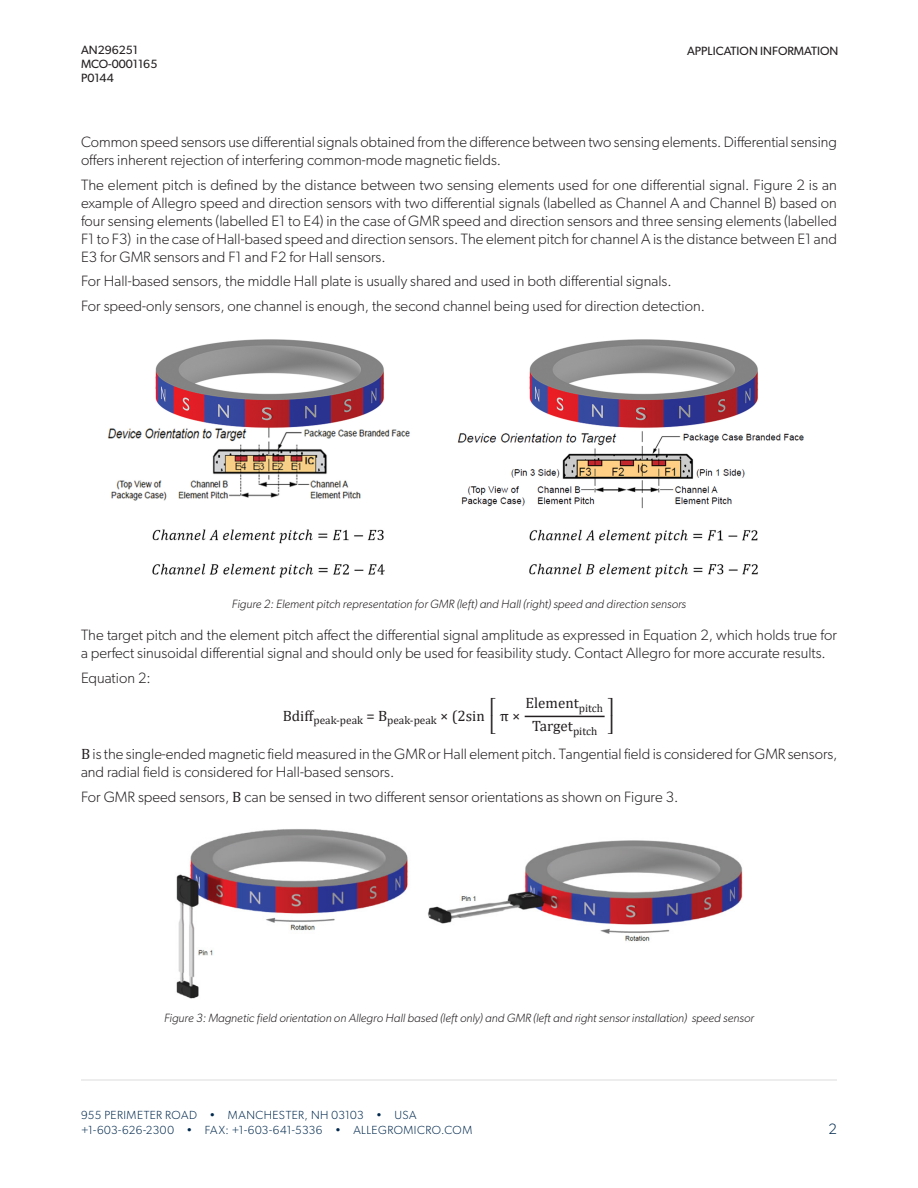
<style>
.page{position:relative;width:918px;height:1188px;background:#fff}
.page>*{position:absolute;margin:0;border:0;box-sizing:border-box;transform-origin:0 0}
.Body_Copy{font:300 15px/18px "Gibson";color:#231f20}
.Body_Copy-2{font:15px "Cambria";color:#231f20}
.t1{font:300 15px "Gibson";color:#00294e}
.t2{font:italic 300 12px "Gibson";color:#231f20}
.t3{font:12px/14.4px "Gibson";color:#231f20}
.t4{font:300 11.7px/15.6px "Gibson";letter-spacing:.04em;color:#00294e}
.Body_Copy-3{font:11.25px "Cambria";color:#231f20}
.s1{font-family:"Cambria";font-weight:400}
</style>
<div class="page">
<hr style="left:81px;top:1080px;width:756px;height:1px;background:#dcdddf">
<img style="left:107px;top:339px;width:697px;height:239px">
<hr style="left:525px;top:716px;width:80px;height:1px;background:#231f20">
<img style="left:176px;top:829px;width:567px;height:170px">
<p class="t3" style="left:81px;top:42px;width:59px">AN296251</p>
<p class="t3" style="left:687px;top:43px;width:153px">APPLICATION INFORMATION</p>
<p class="t3" style="left:81px;top:57px;width:78px">MCO-0001165<br>P0144</p>
<p class="Body_Copy" style="left:81px;top:133px;width:757px">Common speed sensors use differential signals obtained from the difference between two sensing elements. Differential sensing offers inherent rejection of interfering common-mode magnetic fields.</p>
<p class="Body_Copy" style="left:81px;top:175px;width:758px;text-align:justify">The element pitch is defined by the distance between two sensing elements used for one differential signal. Figure 2 is an example of Allegro speed and direction sensors with two differential signals (labelled as Channel A and Channel B) based on four sensing elements (labelled E1 to E4) in the case of GMR speed and direction sensors and three sensing elements (labelled F1 to F3) in the case of Hall-based speed and direction sensors. The element pitch for channel A is the distance between E1 and E3 for GMR sensors and F1 and F2 for Hall sensors.</p>
<p class="Body_Copy" style="left:81px;top:272px;width:592px">For Hall-based sensors, the middle Hall plate is usually shared and used in both differential signals.</p>
<p class="Body_Copy" style="left:81px;top:297px;width:626px">For speed-only sensors, one channel is enough, the second channel being used for direction detection.</p>
<p class="t2" style="left:232px;top:597px;width:456px">Figure 2: Element pitch representation for GMR (left) and Hall (right) speed and direction sensors</p>
<p class="Body_Copy" style="left:81px;top:626px;width:757px">The target pitch and the element pitch affect the differential signal amplitude as expressed in Equation 2, which holds true for a perfect sinusoidal differential signal and should only be used for feasibility study. Contact Allegro for more accurate results.</p>
<p class="Body_Copy" style="left:81px;top:668px;width:71px">Equation 2:</p>
<p class="Body_Copy-3" style="left:283px;top:714px;width:204px"><sup>Bdiff</sup>peak-peak <sup>=</sup> <sup>B</sup>peak-peak <sup>×</sup> <sup>(2sin</sup></p>
<p class="Body_Copy-2" style="left:491px;top:702px;width:7px">⎡</p>
<p class="Body_Copy-2" style="left:491px;top:720px;width:7px">⎣</p>
<p class="Body_Copy-2" style="left:526px;top:694px;width:79px">Element<sub>pitch</sub></p>
<p class="Body_Copy-2" style="left:532px;top:717px;width:67px">Target<sub>pitch</sub></p>
<p class="Body_Copy-2" style="left:608px;top:703px;width:7px">⎤</p>
<p class="Body_Copy-2" style="left:608px;top:721px;width:7px">⎦</p>
<p class="Body_Copy" style="left:81px;top:745px;width:758px"><span class="s1">B</span> is the single-ended magnetic field measured in the GMR or Hall element pitch. Tangential field is considered for GMR sensors, and radial field is considered for Hall-based sensors.</p>
<p class="Body_Copy" style="left:81px;top:788px;width:599px">For GMR speed sensors, <span class="s1">B</span> can be sensed in two different sensor orientations as shown on Figure 3.</p>
<p class="Body_Copy-2" style="left:500px;top:707px;width:22px">π ×</p>
<p class="t2" style="left:164px;top:1011px;width:591px">Figure 3: Magnetic field orientation on Allegro Hall based (left only) and GMR (left and right sensor installation) speed sensor</p>
<p class="t4" style="left:81px;top:1107px;width:393px">955 PERIMETER ROAD • MANCHESTER, NH 03103 • USA +1-603-626-2300 • FAX: +1-603-641-5336 • ALLEGROMICRO.COM</p>
<p class="t1" style="left:829px;top:1120px;width:10px">2</p>
</div>
